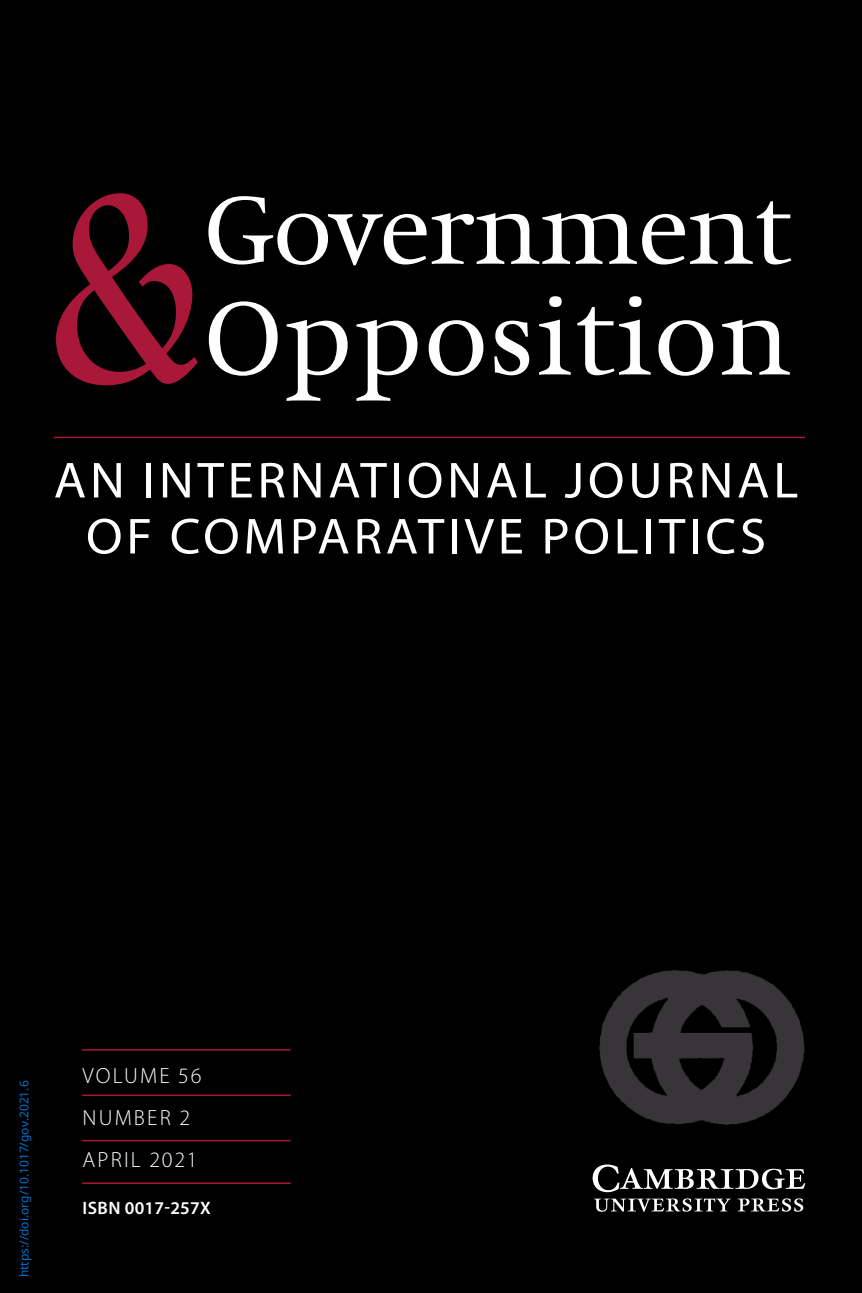
<style>
.page{position:relative;width:862px;height:1293px;background:#000}
.page>*{position:absolute;margin:0;border:0;box-sizing:border-box;transform-origin:0 0}
.t1{font:280.8px "Hollander";color:#a91739;scale:.8 1}
.t2{font:108px "Hollander";letter-spacing:.01em;color:#fff}
.t3{font:100px "Hollander";letter-spacing:-.01em;color:#fff}
.t4{font:51px/56px "Myriad Pro";letter-spacing:.07em;color:#fff;text-align:center;scale:1.04 1}
.t5{font:300 22px/42px "Myriad Pro";letter-spacing:.1em;color:#fff}
.t6{font:600 18px "Myriad Pro";letter-spacing:.01em;color:#fff}
</style>
<div class="page">
<svg style="left:592px;top:1164px;width:213px;height:47px"></svg>
<hr style="left:54px;top:437px;width:751px;height:1px;background:#a91739">
<hr style="left:82px;top:1049px;width:209px;height:1px;background:#a91739">
<hr style="left:82px;top:1094px;width:209px;height:2px;background:#a91739">
<hr style="left:82px;top:1140px;width:209px;height:1px;background:#a91739">
<hr style="left:82px;top:1182px;width:209px;height:2px;background:#a91739">
<img style="left:599px;top:970px;width:206px;height:155px">
<p class="t1" style="left:47px;top:164px;width:199px">&amp;</p>
<p class="t3" style="left:204px;top:186px;width:589px">Government</p>
<p class="t2" style="left:204px;top:290px;width:589px">Opposition</p>
<p class="t4" style="left:54px;top:456px;width:717px">AN INTERNATIONAL JOURNAL<br>OF COMPARATIVE POLITICS</p>
<p class="t5" style="left:82px;top:1056px;width:120px">VOLUME 56<br>NUMBER 2<br>APRIL 2021</p>
<p class="t6" style="left:82px;top:1201px;width:130px">ISBN 0017-257X</p>
</div>
